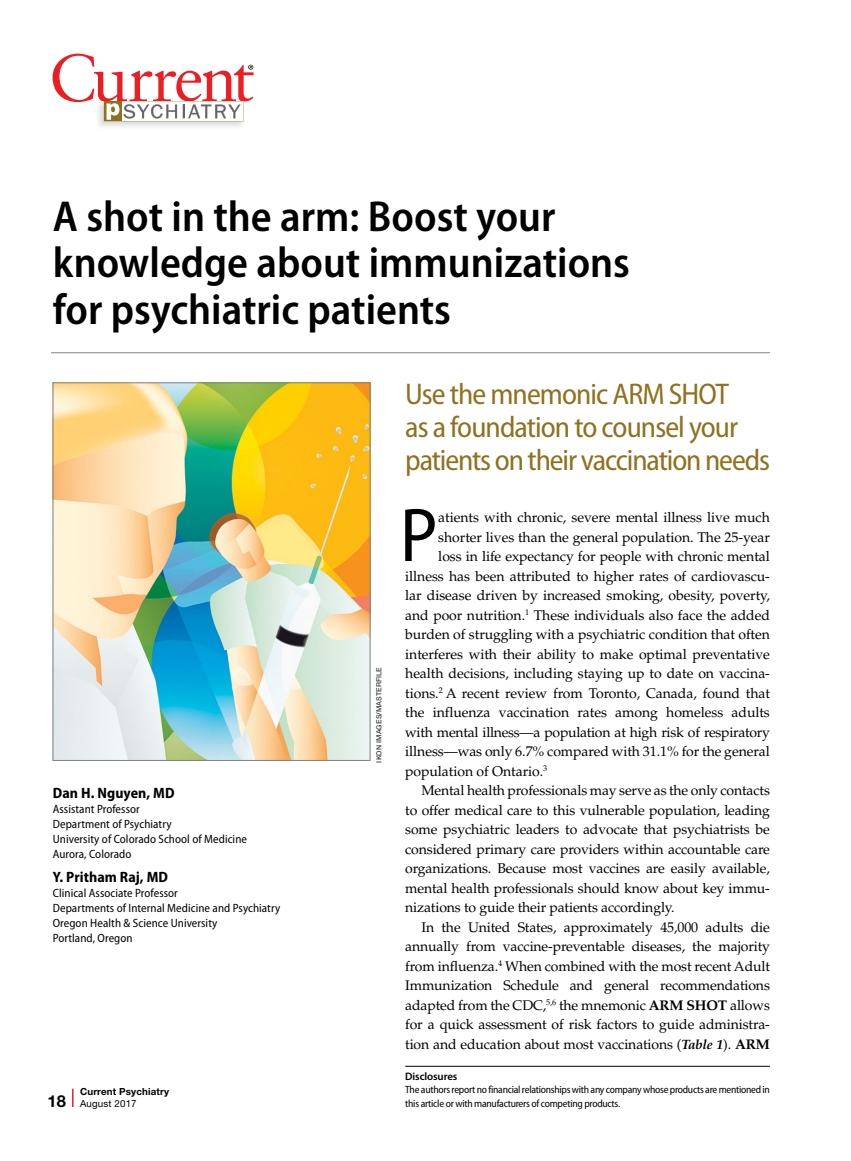
<style>
.page{position:relative;width:851px;height:1161px;background:#fff}
.page>*{position:absolute;margin:0;border:0;box-sizing:border-box;transform-origin:0 0}
.body_dropcap{font:semi-condensed 76.8px "Myriad Pro";color:#000}
.t1{font:600 semi-condensed 43.5px/46.5px "Myriad Pro";color:#000}
.abstract{font:semi-condensed 30px/33px "Myriad Pro";letter-spacing:-.035em;color:#91701f}
.bbody_byline{font:700 semi-condensed 15px "Myriad Pro";letter-spacing:.005em;color:#000}
.body_indent{font:14.1px/19.5px "Palatino LT Std";letter-spacing:-.01em;color:#000;text-align:justify}
.body_dropcap-2{font:14.1px "Palatino LT Std";letter-spacing:-.005em;color:#000}
.body_af{font:semi-condensed 12px "Myriad Pro";letter-spacing:.005em;color:#000}
.bbody_disclosure{font:600 10.8px "Myriad Pro";letter-spacing:-.01em;color:#000}
.disclosure{font:semi-condensed 10.5px/13.5px "Myriad Pro";letter-spacing:-.025em;color:#000}
.t2{font:700 9.75px/12px "Helvetica Neue LT Std";letter-spacing:.015em;color:#000}
.t3{font:500 7.2px "Helvetica Neue LT Std";letter-spacing:.01em;color:#414042}
.s1{font-size:16.5px}
.s2{font-weight:400}
.s3{font-weight:700}
.s4{font-weight:700;font-style:italic;font-size:13.5px}
</style>
<div class="page">
<hr style="left:51px;top:353px;width:719px;height:1px;background:#808285">
<svg style="left:72px;top:1089px;width:2px;height:18px"></svg>
<svg style="left:53px;top:54px;width:200px;height:67px"></svg>
<img style="left:55px;top:385px;width:313px;height:374px">
<div style="left:53px;top:383px;width:317px;height:378px;border:1px solid #808285"></div>
<hr style="left:405px;top:1066px;width:365px;height:1px;background:#000">
<p class="t1" style="left:53px;top:192px;width:578px">A shot in the arm: Boost your knowledge about immunizations for psychiatric patients</p>
<p class="bbody_byline" style="left:53px;top:784px;width:123px">Dan H. Nguyen, MD</p>
<p class="body_af" style="left:53px;top:802px;width:88px">Assistant Professor</p>
<p class="body_af" style="left:53px;top:817px;width:120px">Department of Psychiatry</p>
<p class="body_af" style="left:53px;top:832px;width:196px">University of Colorado School of Medicine</p>
<p class="body_af" style="left:53px;top:847px;width:80px">Aurora, Colorado</p>
<p class="bbody_byline" style="left:53px;top:867px;width:117px">Y. Pritham Raj, MD</p>
<p class="body_af" style="left:53px;top:886px;width:127px">Clinical Associate Professor</p>
<p class="body_af" style="left:53px;top:901px;width:229px">Departments of Internal Medicine and Psychiatry</p>
<p class="body_af" style="left:53px;top:916px;width:166px">Oregon Health &amp; Science University</p>
<p class="body_af" style="left:53px;top:931px;width:81px">Portland, Oregon</p>
<p class="t2" style="left:47px;top:1085px;width:123px;text-indent:33px">Current Psychiatry<br><span class="s1">18</span> <span class="s2">August 2017</span></p>
<p class="t3" style="left:374px;top:763px;width:97px;rotate:-90deg">IKON IMAGES/MASTERFILE</p>
<p class="abstract" style="left:405px;top:377px;width:366px">Use the mnemonic ARM SHOT<br>as a foundation to counsel your patients on their vaccination needs</p>
<p class="body_dropcap" style="left:400px;top:488px;width:39px">P</p>
<p class="body_dropcap-2" style="left:438px;top:509px;width:333px">atients with chronic, severe mental illness live much</p>
<p class="body_dropcap-2" style="left:438px;top:528px;width:333px">shorter lives than the general population. The 25-year</p>
<p class="body_dropcap-2" style="left:438px;top:548px;width:333px">loss in life expectancy for people with chronic mental</p>
<p class="body_dropcap-2" style="left:405px;top:567px;width:366px">illness has been attributed to higher rates of cardiovascu-</p>
<p class="body_dropcap-2" style="left:405px;top:587px;width:366px">lar disease driven by increased smoking, obesity, poverty,</p>
<p class="body_dropcap-2" style="left:405px;top:606px;width:366px">and poor nutrition.<sup>1</sup> These individuals also face the added</p>
<p class="body_dropcap-2" style="left:405px;top:626px;width:366px">burden of struggling with a psychiatric condition that often</p>
<p class="body_dropcap-2" style="left:405px;top:645px;width:366px">interferes with their ability to make optimal preventative</p>
<p class="body_dropcap-2" style="left:405px;top:665px;width:366px">health decisions, including staying up to date on vaccina-</p>
<p class="body_dropcap-2" style="left:405px;top:684px;width:366px">tions.<sup>2</sup> A recent review from Toronto, Canada, found that</p>
<p class="body_dropcap-2" style="left:405px;top:704px;width:366px">the influenza vaccination rates among homeless adults</p>
<p class="body_dropcap-2" style="left:405px;top:723px;width:366px">with mental illness—a population at high risk of respiratory</p>
<p class="body_dropcap-2" style="left:405px;top:743px;width:366px">illness—was only 6.7% compared with 31.1% for the general</p>
<p class="body_dropcap-2" style="left:405px;top:762px;width:143px">population of Ontario.<sup>3</sup></p>
<p class="body_indent" style="left:405px;top:781px;width:366px;text-indent:16px">Mental health professionals may serve as the only contacts to offer medical care to this vulnerable population, leading some psychiatric leaders to advocate that psychiatrists be considered primary care providers within accountable care organizations. Because most vaccines are easily available, mental health professionals should know about key immu&shy;nizations to guide their patients accordingly.</p>
<p class="body_indent" style="left:405px;top:917px;width:366px;text-indent:16px">In the United States, approximately 45,000 adults die annually from vaccine-preventable diseases, the majority from influenza.<sup>4</sup> When combined with the most recent Adult Immunization Schedule and general recommendations adapted from the CDC,<sup>5,6</sup> the mnemonic <span class="s3">ARM SHOT</span> allows for a quick assessment of risk factors to guide administra&shy;tion and education about most vaccinations (<span class="s4">Table 1</span>). <span class="s3">ARM</span></p>
<p class="bbody_disclosure" style="left:405px;top:1069px;width:54px">Disclosures</p>
<p class="disclosure" style="left:405px;top:1083px;width:366px">The authors report no financial relationships with any company whose products are mentioned in this article or with manufacturers of competing products.</p>
</div>
